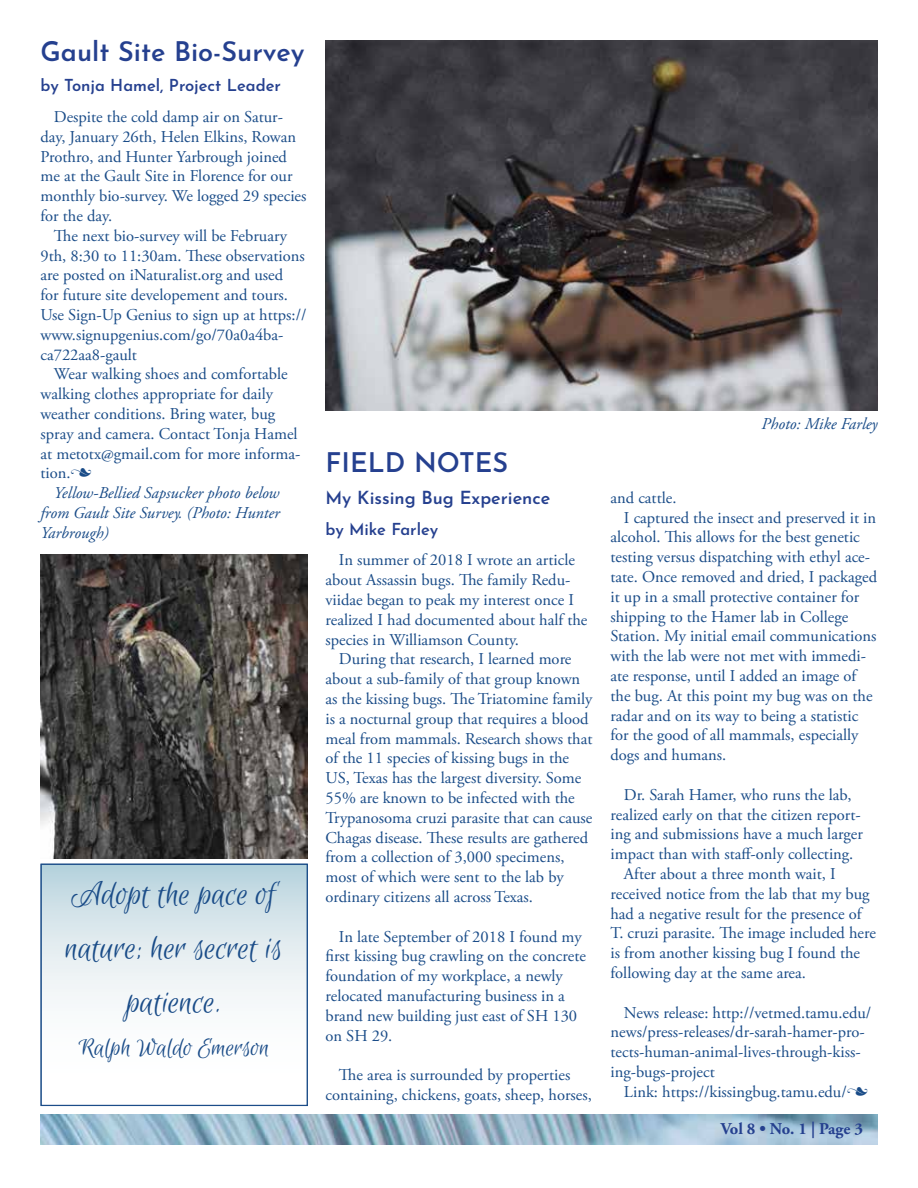
<style>
.page{position:relative;width:918px;height:1188px;background:#fff}
.page>*{position:absolute;margin:0;border:0;box-sizing:border-box;transform-origin:0 0}
.t1{font:36px/54px "Euphoria Script";color:#1a4c88;text-align:center}
.t2{font:600 27px "Josefin Sans";color:#25408f}
.t3{font:27px "Euphoria Script";color:#1a4c88}
.t4{font:600 18px "Josefin Sans";color:#25408f}
.t5{font:16.5px/19.8px "Adobe Garamond Pro";color:#1a4c88}
.t6{font:italic 16.5px/19.8px "Adobe Garamond Pro";color:#1a4c88;text-align:justify}
.t7{font:600 16.5px "Josefin Sans";color:#25408f}
.t8{font:700 16.5px "Adobe Garamond Pro";letter-spacing:-.015em;color:#25408f}
.s1{font-family:"Type Embellishments One Let Plain"}
</style>
<div class="page">
<svg style="left:41px;top:864px;width:267px;height:242px"></svg>
<div style="left:41px;top:864px;width:266px;height:241px;border:1px solid #1a4c88"></div>
<img style="left:40px;top:1114px;width:837px;height:30px">
<img style="left:326px;top:40px;width:552px;height:370px">
<img style="left:40px;top:554px;width:268px;height:305px">
<h2 class="t2" style="left:40px;top:28px;width:266px">Gault Site Bio-Survey</h2>
<p class="t7" style="left:40px;top:71px;width:242px">by Tonja Hamel, Project Leader</p>
<p class="t5" style="left:40px;top:107px;width:268px;text-indent:13px">Despite the cold damp air on Satur&shy;day, January 26th, Helen Elkins, Rowan Prothro, and Hunter Yarbrough joined me at the Gault Site in Florence for our monthly bio-survey. We logged 29 species for the day.</p>
<p class="t5" style="left:40px;top:226px;width:268px;text-indent:13px">The next bio-survey will be February 9th, 8:30 to 11:30am. These observations are posted on iNaturalist.org and used<br>for future site developement and tours.<br>Use Sign-Up Genius to sign up at https:// www.signupgenius.com/go/70a0a4ba&shy;ca722aa8-gault</p>
<p class="t5" style="left:40px;top:365px;width:261px;text-indent:13px">Wear walking shoes and comfortable walking clothes appropriate for daily weather conditions. Bring water, bug spray and camera. Contact Tonja Hamel at metotx@gmail.com for more informa&shy;tion.<span class="s1">n</span></p>
<p class="t6" style="left:40px;top:483px;width:241px;text-indent:13px">Yellow-Bellied Sapsucker photo below from Gault Site Survey. (Photo: Hunter Yarbrough)</p>
<h1 class="t1" style="left:66px;top:869px;width:219px">Adopt the pace of nature; her secret is patience.</h1>
<h2 class="t3" style="left:79px;top:1033px;width:192px">Ralph Waldo Emerson</h2>
<h2 class="t2" style="left:326px;top:439px;width:184px">FIELD NOTES</h2>
<p class="t4" style="left:326px;top:483px;width:226px">My Kissing Bug Experience</p>
<p class="t7" style="left:326px;top:515px;width:114px">by Mike Farley</p>
<p class="t5" style="left:326px;top:551px;width:263px;text-indent:13px">In summer of 2018 I wrote an article about Assassin bugs. The family Redu&shy;viidae began to peak my interest once I realized I had documented about half the species in Williamson County.</p>
<p class="t5" style="left:326px;top:650px;width:269px;text-indent:13px">During that research, I learned more about a sub-family of that group known as the kissing bugs. The Triatomine family is a nocturnal group that requires a blood meal from mammals. Research shows that of the 11 species of kissing bugs in the US, Texas has the largest diversity. Some 55% are known to be infected with the Trypanosoma cruzi parasite that can cause Chagas disease. These results are gathered from a collection of 3,000 specimens, most of which were sent to the lab by ordinary citizens all across Texas.</p>
<p class="t5" style="left:326px;top:927px;width:262px;text-indent:13px">In late September of 2018 I found my first kissing bug crawling on the concrete foundation of my workplace, a newly relocated manufacturing business in a brand new building just east of SH 130 on SH 29.</p>
<p class="t5" style="left:326px;top:1066px;width:268px;text-align:center">The area is surrounded by properties containing, chickens, goats, sheep, horses,</p>
<p class="t6" style="left:762px;top:414px;width:117px">Photo: Mike Farley</p>
<p class="t5" style="left:610px;top:488px;width:67px">and cattle.</p>
<p class="t5" style="left:624px;top:508px;width:254px">I captured the insect and preserved it in</p>
<p class="t5" style="left:610px;top:528px;width:251px">alcohol. This allows for the best genetic</p>
<p class="t5" style="left:610px;top:548px;width:261px">testing versus dispatching with ethyl ace-</p>
<p class="t5" style="left:610px;top:568px;width:268px">tate. Once removed and dried, I packaged</p>
<p class="t5" style="left:610px;top:587px;width:250px">it up in a small protective container for</p>
<p class="t5" style="left:610px;top:607px;width:239px">shipping to the Hamer lab in College</p>
<p class="t5" style="left:610px;top:627px;width:268px">Station. My initial email communications</p>
<p class="t5" style="left:610px;top:647px;width:257px">with the lab were not met with immedi-</p>
<p class="t5" style="left:610px;top:667px;width:247px">ate response, until I added an image of</p>
<p class="t5" style="left:610px;top:686px;width:264px">the bug. At this point my bug was on the</p>
<p class="t5" style="left:610px;top:706px;width:249px">radar and on its way to being a statistic</p>
<p class="t5" style="left:610px;top:726px;width:250px">for the good of all mammals, especially</p>
<p class="t5" style="left:610px;top:746px;width:117px">dogs and humans.</p>
<p class="t5" style="left:624px;top:785px;width:229px">Dr. Sarah Hamer, who runs the lab,</p>
<p class="t5" style="left:610px;top:805px;width:252px">realized early on that the citizen report-</p>
<p class="t5" style="left:610px;top:825px;width:254px">ing and submissions have a much larger</p>
<p class="t5" style="left:610px;top:845px;width:244px">impact than with staff-only collecting.</p>
<p class="t5" style="left:624px;top:865px;width:213px">After about a three month wait, I</p>
<p class="t5" style="left:610px;top:884px;width:260px">received notice from the lab that my bug</p>
<p class="t5" style="left:610px;top:904px;width:253px">had a negative result for the presence of</p>
<p class="t5" style="left:610px;top:924px;width:267px">T. cruzi parasite. The image included here</p>
<p class="t5" style="left:610px;top:944px;width:251px">is from another kissing bug I found the</p>
<p class="t5" style="left:610px;top:964px;width:197px">following day at the same area.</p>
<p class="t5" style="left:610px;top:1003px;width:262px;text-indent:13px">News release: http://vetmed.tamu.edu/ news/press-releases/dr-sarah-hamer-pro&shy;tects-human-animal-lives-through-kiss&shy;ing-bugs-project</p>
<p class="t5" style="left:624px;top:1082px;width:246px">Link: https://kissingbug.tamu.edu/<span class="s1">n</span></p>
<p class="t8" style="left:721px;top:1119px;width:144px">Vol 8 • No. 1 | Page 3</p>
</div>
